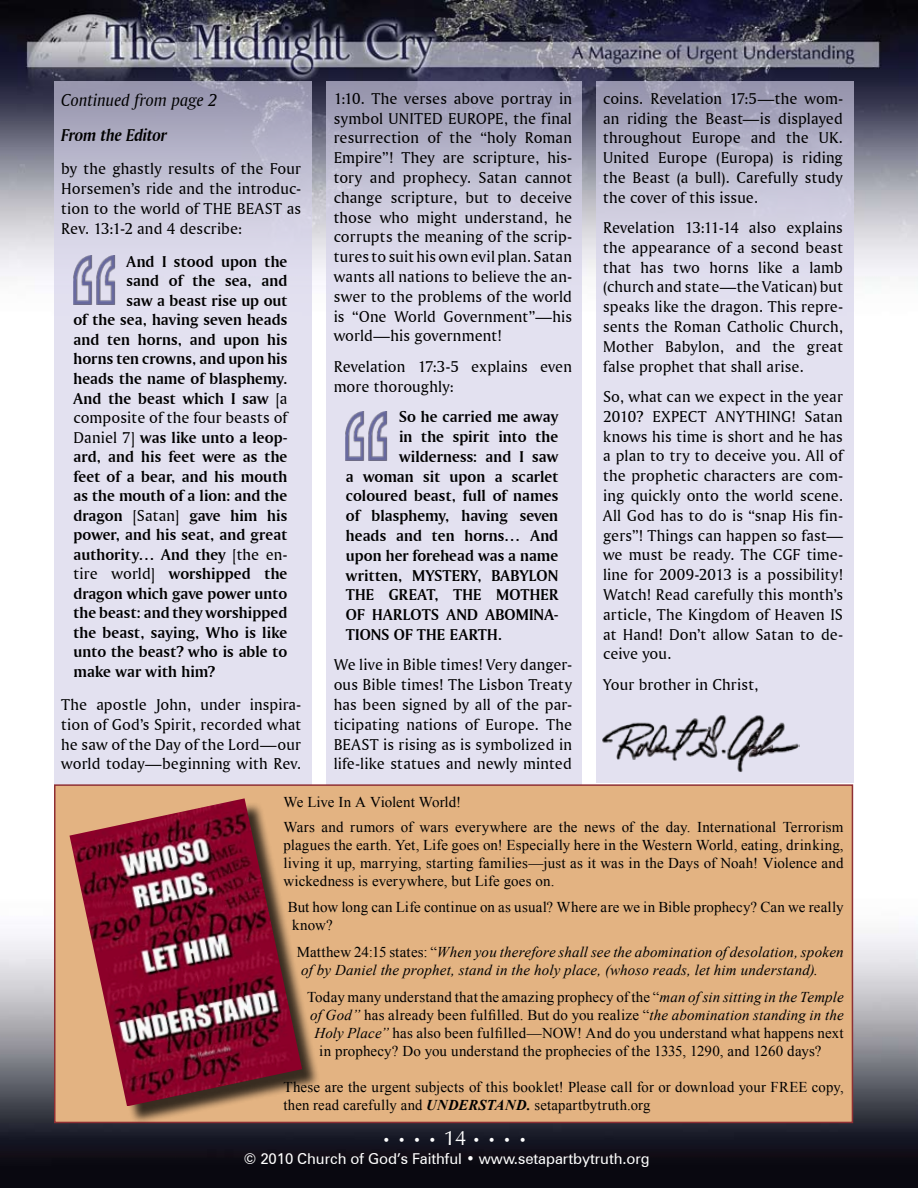
<style>
.page{position:relative;width:918px;height:1188px;background:#fff}
.page>*{position:absolute;margin:0;border:0;box-sizing:border-box;transform-origin:0 0}
.t1{font:18px "Amerigo BT Italic A";letter-spacing:-.005em;color:#000}
.t2{font:18px "Amerigo BT Bold Italic A";letter-spacing:-.015em;color:#000}
.t3{font:16.5px/19.8px "Amerigo BT Roman A";letter-spacing:.01em;color:#000;text-align:justify}
.t4{font:16.5px/19.5px "Amerigo BT Bold A";letter-spacing:.005em;color:#000;text-align:right}
.t5{font:15px/18px "Times New Roman";letter-spacing:.01em;color:#000}
.t6{font:italic 15px/18px "Times New Roman";letter-spacing:.01em;color:#000}
.t7{font:15px "Zurich BT";letter-spacing:-.005em;color:#fff}
.t8{font:13.5px "Zapf Humanist 601 BT";color:#fff}
.s1{font-family:"Amerigo BT Roman A"}
.s2{font-style:normal}
.s3{font-style:italic}
.s4{font-weight:700;font-style:italic}
.s5{font-size:21px}
</style>
<div class="page">
<img style="left:0;top:0;width:918px;height:432px">
<img style="left:0;top:864px;width:918px;height:324px">
<svg style="left:596px;top:81px;width:257px;height:702px;background:#d8d6e6"></svg>
<svg style="left:326px;top:81px;width:256px;height:703px;background:#d9d7e7"></svg>
<img style="left:346px;top:412px;width:53px;height:48px">
<svg style="left:54px;top:81px;width:257px;height:703px;background:#d8d6e7"></svg>
<img style="left:74px;top:256px;width:52px;height:48px">
<img style="left:601px;top:713px;width:198px;height:61px">
<div style="left:54px;top:784px;width:799px;height:339px;background:#e3b382;border:2px solid #8f2f34"></div>
<div style="left:72px;top:801px;width:248px;height:323px;background:#000;opacity:.75"></div>
<img style="left:70px;top:798px;width:232px;height:308px">
<p class="t3" style="left:334px;top:88px;width:240px">1:10. The verses above portray in symbol UNITED EUROPE, the final resurrection of the “holy Roman Empire”! They are scripture, his&shy;tory and prophecy. Satan cannot change scripture, but to deceive those who might understand, he corrupts the meaning of the scrip&shy;tures to suit his own evil plan. Satan wants all nations to believe the an&shy;swer to the problems of the world is “One World Government”—his world—his government!</p>
<p class="t3" style="left:334px;top:356px;width:240px">Revelation 17:3-5 explains even more thoroughly:</p>
<p class="t4" style="left:399px;top:407px;width:161px">So he carried me away</p>
<p class="t4" style="left:399px;top:426px;width:161px">in the spirit into the</p>
<p class="t4" style="left:399px;top:446px;width:161px">wilderness: and I saw</p>
<p class="t4" style="left:346px;top:466px;width:214px">a woman sit upon a scarlet</p>
<p class="t4" style="left:346px;top:486px;width:214px">coloured beast, full of names</p>
<p class="t4" style="left:346px;top:506px;width:214px">of blasphemy, having seven</p>
<p class="t4" style="left:346px;top:525px;width:214px">heads and ten horns… And</p>
<p class="t4" style="left:346px;top:545px;width:214px">upon her forehead was a name</p>
<p class="t4" style="left:346px;top:565px;width:214px">written, MYSTERY, BABYLON</p>
<p class="t4" style="left:346px;top:585px;width:214px">THE GREAT, THE MOTHER</p>
<p class="t4" style="left:346px;top:605px;width:214px">OF HARLOTS AND ABOMINA-</p>
<p class="t4" style="left:346px;top:624px;width:158px">TIONS OF THE EARTH.</p>
<p class="t3" style="left:334px;top:655px;width:240px">We live in Bible times! Very danger&shy;ous Bible times! The Lisbon Treaty has been signed by all of the par&shy;ticipating nations of Europe. The BEAST is rising as is symbolized in life-like statues and newly minted</p>
<p class="t3" style="left:603px;top:88px;width:241px">coins. Revelation 17:5—the wom&shy;an riding the Beast—is displayed throughout Europe and the UK.<br>United Europe (Europa) is riding the Beast (a bull). Carefully study the cover of this issue.</p>
<p class="t3" style="left:603px;top:217px;width:241px">Revelation 13:11-14 also explains the appearance of a second beast that has two horns like a lamb (church and state—the Vatican) but speaks like the dragon. This repre&shy;sents the Roman Catholic Church, Mother Babylon, and the great false prophet that shall arise.</p>
<p class="t3" style="left:603px;top:386px;width:241px">So, what can we expect in the year 2010? EXPECT ANYTHING! Satan knows his time is short and he has a plan to try to deceive you. All of the prophetic characters are com&shy;ing quickly onto the world scene.<br>All God has to do is “snap His fin&shy;gers”! Things can happen so fast— we must be ready. The CGF time&shy;line for 2009-2013 is a possibility!<br>Watch! Read carefully this month’s article, The Kingdom of Heaven IS at Hand! Don’t allow Satan to de&shy;ceive you.</p>
<p class="t3" style="left:603px;top:674px;width:157px">Your brother in Christ,</p>
<p class="t1" style="left:61px;top:89px;width:158px">Continued from page 2</p>
<p class="t2" style="left:61px;top:124px;width:107px">From the Editor</p>
<p class="t3" style="left:61px;top:159px;width:241px">by the ghastly results of the Four Horsemen’s ride and the introduc&shy;tion to the world of THE BEAST as Rev. 13:1-2 and 4 describe:</p>
<p class="t4" style="left:73px;top:251px;width:215px">And I stood upon the<br>sand of the sea, and<br>saw a beast rise up out<br>of the sea, having seven heads and ten horns, and upon his horns ten crowns, and upon his heads the name of blasphemy.<br>And the beast which I saw <span class="s1">[a</span></p>
<p class="t3" style="left:73px;top:407px;width:215px">composite of the four beasts of</p>
<p class="t4" style="left:73px;top:427px;width:215px;text-align:justify"><span class="s1">Daniel 7]</span> was like unto a leop&shy;ard, and his feet were as the feet of a bear, and his mouth as the mouth of a lion: and the dragon <span class="s1">[Satan]</span> gave him his power, and his seat, and great authority… And they <span class="s1">[the en&shy;tire world]</span> worshipped the dragon which gave power unto the beast: and they worshipped the beast, saying, Who is like unto the beast? who is able to make war with him?</p>
<p class="t3" style="left:61px;top:694px;width:241px">The apostle John, under inspira&shy;tion of God’s Spirit, recorded what he saw of the Day of the Lord—our world today—beginning with Rev.</p>
<p class="t5" style="left:284px;top:789px;width:562px;line-height:25.5px">We Live In A Violent World!<br>Wars and rumors of wars everywhere are the news of the day. International Terrorism</p>
<p class="t5" style="left:284px;top:836px;width:562px;text-align:justify">plagues the earth. Yet, Life goes on! Especially here in the Western World, eating, drinking, living it up, marrying, starting families—just as it was in the Days of Noah! Violence and wickedness is everywhere, but Life goes on.</p>
<p class="t5" style="left:292px;top:898px;width:553px;text-indent:-4px">But how long can Life continue on as usual? Where are we in Bible prophecy? Can we really know?</p>
<p class="t6" style="left:301px;top:943px;width:544px;text-indent:-4px"><span class="s2">Matthew 24:15 states: “</span>When you therefore shall see the abomination of desolation, spoken of by Daniel the prophet, stand in the holy place, (whoso reads, let him understand).</p>
<p class="t5" style="left:307px;top:988px;width:538px">Today many understand that the amazing prophecy of the “<span class="s3">man of sin sitting in the Temple</span></p>
<p class="t5" style="left:310px;top:1006px;width:535px"><span class="s3">of God”</span> has already been fulfilled. But do you realize “<span class="s3">the abomination standing in the</span></p>
<p class="t5" style="left:315px;top:1024px;width:530px"><span class="s3">Holy Place”</span> has also been fulfilled—NOW! And do you understand what happens next</p>
<p class="t5" style="left:319px;top:1042px;width:504px">in prophecy? Do you understand the prophecies of the 1335, 1290, and 1260 days?</p>
<p class="t5" style="left:283px;top:1078px;width:562px">These are the urgent subjects of this booklet! Please call for or download your FREE copy, then read carefully and <span class="s4">UNDERSTAND.</span> setapartbytruth.org</p>
<p class="t8" style="left:382px;top:1132px;width:146px">• • • • <span class="s5">14</span> • • • •</p>
<p class="t7" style="left:244px;top:1149px;width:407px">© 2010 Church of God’s Faithful • www.setapartbytruth.org</p>
</div>
